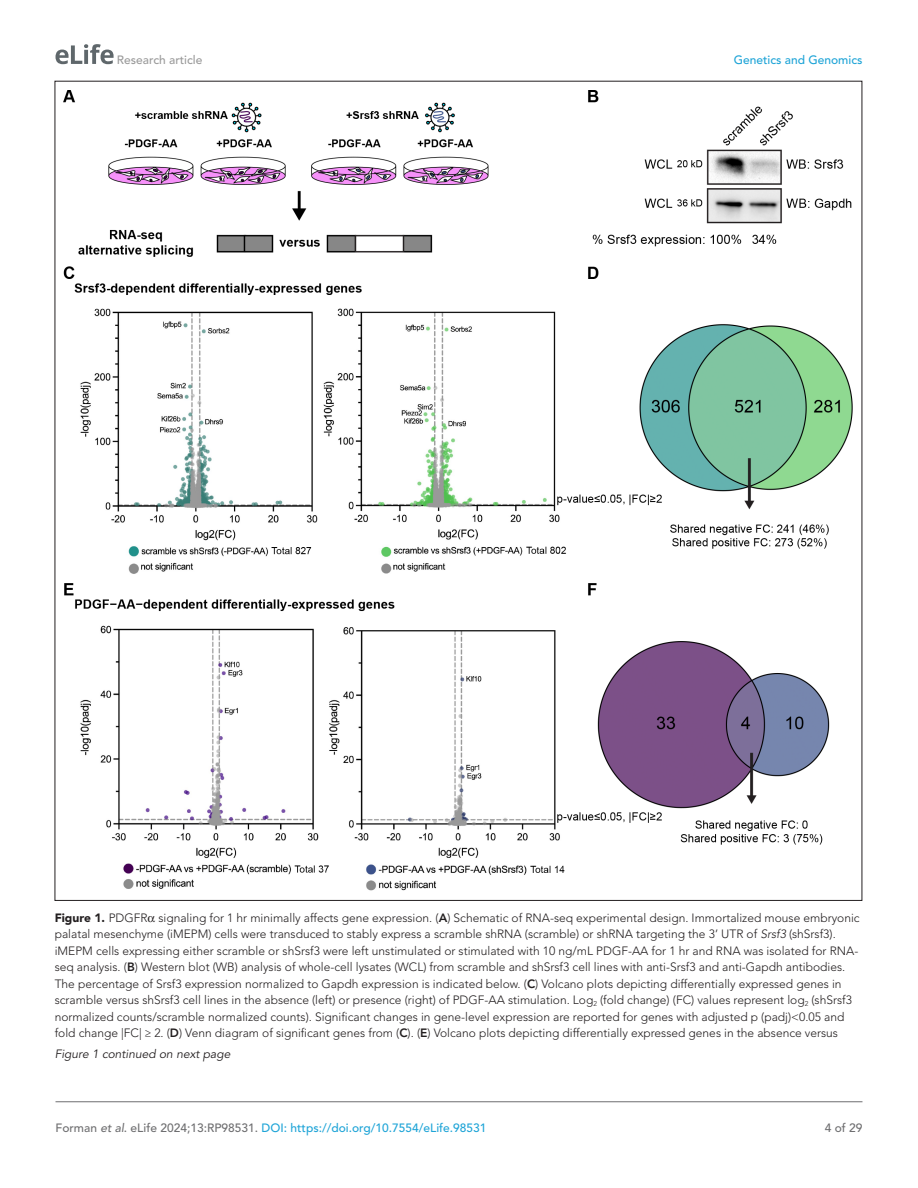
<style>
.page{position:relative;width:918px;height:1188px;background:#fff}
.page>*{position:absolute;margin:0;border:0;box-sizing:border-box;transform-origin:0 0}
.t1{font:300 12px/16.5px "Avenir LT Std";color:#231f20}
.t2{font:500 12px "Avenir LT Std";color:#1ea4d7}
.t3{font:italic 12px "Avenir LT Std";color:#231f20}
.t4{font:500 12px "Avenir LT Std";color:#9a9a9a}
.t5{font:500 12px "Avenir LT Std";color:#6e6e70}
.s1{font-weight:900}
.s2{font-weight:800}
.s3{font-style:italic}
.s4{color:#6e6e70}
.s5{font-style:italic;color:#6e6e70}
</style>
<div class="page">
<svg style="left:56px;top:44px;width:58px;height:20px"></svg>
<hr style="left:56px;top:1101px;width:806px;height:1px;background:#6e6e70">
<img style="left:64px;top:90px;width:789px;height:801px">
<p class="t4" style="left:117px;top:53px;width:87px">Research article</p>
<p class="t2" style="left:734px;top:53px;width:130px">Genetics and Genomics</p>
<p class="t1" style="left:55px;top:909px;width:806px"><span class="s1">Figure 1.</span> PDGFR signaling for 1 hr minimally affects gene expression. (<span class="s2">A</span>) Schematic of RNA-seq experimental design. Immortalized mouse embryonic palatal mesenchyme (iMEPM) cells were transduced to stably express a scramble shRNA (scramble) or shRNA targeting the 3’ UTR of <span class="s3">Srsf3</span> (shSrsf3). iMEPM cells expressing either scramble or shSrsf3 were left unstimulated or stimulated with 10 ng/mL PDGF-AA for 1 hr and RNA was isolated for RNA&shy;seq analysis. (<span class="s2">B</span>) Western blot (WB) analysis of whole-cell lysates (WCL) from scramble and shSrsf3 cell lines with anti-Srsf3 and anti-Gapdh antibodies.<br>The percentage of Srsf3 expression normalized to Gapdh expression is indicated below. (<span class="s2">C</span>) Volcano plots depicting differentially expressed genes in scramble versus shSrsf3 cell lines in the absence (left) or presence (right) of PDGF-AA stimulation. Log<sub>2</sub> (fold change) (FC) values represent log<sub>2</sub> (shSrsf3 normalized counts/scramble normalized counts). Significant changes in gene-level expression are reported for genes with adjusted p (padj)&lt;0.05 and fold change |FC| ≥ 2. (<span class="s2">D</span>) Venn diagram of significant genes from (<span class="s2">C</span>). (<span class="s2">E</span>) Volcano plots depicting differentially expressed genes in the absence versus</p>
<p class="t3" style="left:55px;top:1047px;width:177px">Figure 1 continued on next page</p>
<p class="t2" style="left:56px;top:1121px;width:433px"><span class="s4">Forman</span> <span class="s5">et al</span><span class="s4">. eLife 2024;13:RP98531.</span> DOI: https://doi.org/10.7554/eLife.98531</p>
<p class="t5" style="left:825px;top:1121px;width:39px">4 of 29</p>
</div>
